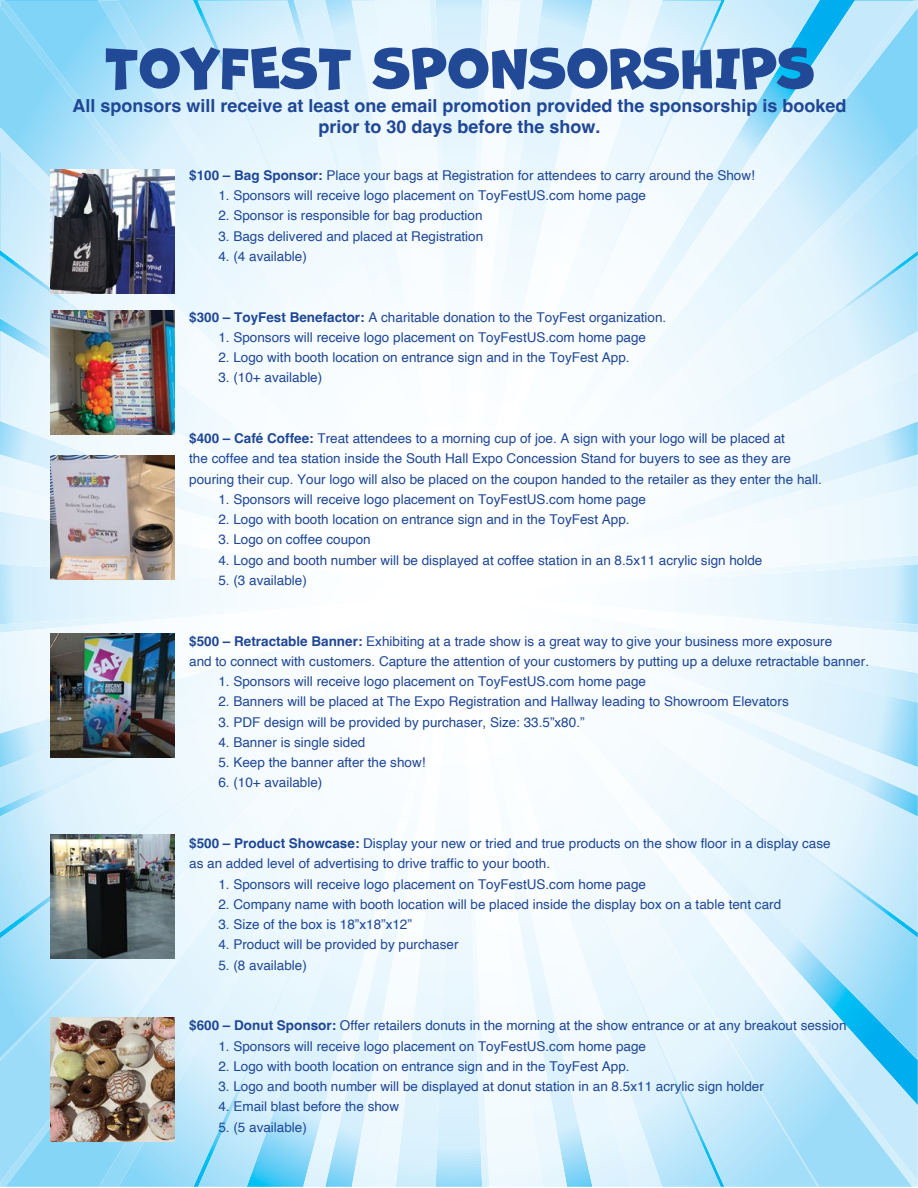
<style>
.page{position:relative;width:918px;height:1188px;background:#fff}
.page>*{position:absolute;margin:0;border:0;box-sizing:border-box;transform-origin:0 0}
.t1{font:52.65px "Marvin";color:#214996}
.t2{font:700 18px/20.2px "Helvetica";color:#1f4795;text-align:center}
.t3{font:13.5px/20.2px "Helvetica";color:#1f4795}
.s1{font-weight:700}
</style>
<div class="page">
<img style="left:461px;top:1px;width:457px;height:254px">
<img style="left:475px;top:128px;width:443px;height:127px">
<img style="left:0;top:1px;width:446px;height:254px">
<img style="left:0;top:255px;width:459px;height:341px">
<img style="left:421px;top:1061px;width:37px;height:126px">
<img style="left:0;top:596px;width:458px;height:465px">
<img style="left:0;top:643px;width:421px;height:544px">
<img style="left:459px;top:255px;width:459px;height:76px">
<img style="left:574px;top:331px;width:344px;height:123px">
<img style="left:818px;top:595px;width:100px;height:592px">
<img style="left:459px;top:594px;width:359px;height:593px">
<img style="left:460px;top:595px;width:25px;height:56px">
<svg style="left:457px;top:579px;width:18px;height:26px"></svg>
<img style="left:528px;top:708px;width:291px;height:479px">
<img style="left:50px;top:311px;width:124px;height:124px">
<img style="left:50px;top:169px;width:124px;height:125px">
<img style="left:50px;top:455px;width:124px;height:124px">
<img style="left:50px;top:633px;width:124px;height:124px">
<img style="left:50px;top:835px;width:124px;height:124px">
<img style="left:50px;top:1017px;width:124px;height:124px">
<h1 class="t1" style="left:104px;top:39px;width:712px">TOYFEST SPONSORSHIPS</h1>
<h2 class="t2" style="left:72px;top:98px;width:776px">All sponsors will receive at least one email promotion provided the sponsorship is booked prior to 30 days before the show.</h2>
<p class="t3" style="left:189px;top:165px;width:567px"><span class="s1">$100 – Bag Sponsor:</span> Place your bags at Registration for attendees to carry around the Show!</p>
<p class="t3" style="left:218px;top:186px;width:429px">1. Sponsors will receive logo placement on ToyFestUS.com home page</p>
<p class="t3" style="left:218px;top:206px;width:266px">2. Sponsor is responsible for bag production</p>
<p class="t3" style="left:218px;top:226px;width:266px">3. Bags delivered and placed at Registration</p>
<p class="t3" style="left:218px;top:246px;width:90px">4. (4 available)</p>
<p class="t3" style="left:189px;top:307px;width:479px"><span class="s1">$300 – ToyFest Benefactor:</span> A charitable donation to the ToyFest organization.</p>
<p class="t3" style="left:218px;top:327px;width:429px">1. Sponsors will receive logo placement on ToyFestUS.com home page</p>
<p class="t3" style="left:218px;top:348px;width:413px">2. Logo with booth location on entrance sign and in the ToyFest App.</p>
<p class="t3" style="left:218px;top:368px;width:105px">3. (10+ available)</p>
<p class="t3" style="left:189px;top:429px;width:634px"><span class="s1">$400 – Café Coffee:</span> Treat attendees to a morning cup of joe. A sign with your logo will be placed at<br>the coffee and tea station inside the South Hall Expo Concession Stand for buyers to see as they are pouring their cup. Your logo will also be placed on the coupon handed to the retailer as they enter the hall.</p>
<p class="t3" style="left:218px;top:489px;width:429px">1. Sponsors will receive logo placement on ToyFestUS.com home page</p>
<p class="t3" style="left:218px;top:510px;width:413px">2. Logo with booth location on entrance sign and in the ToyFest App.</p>
<p class="t3" style="left:218px;top:530px;width:154px">3. Logo on coffee coupon</p>
<p class="t3" style="left:218px;top:550px;width:546px">4. Logo and booth number will be displayed at coffee station in an 8.5x11 acrylic sign holde</p>
<p class="t3" style="left:218px;top:570px;width:90px">5. (3 available)</p>
<p class="t3" style="left:189px;top:631px;width:682px"><span class="s1">$500 – Retractable Banner:</span> Exhibiting at a trade show is a great way to give your business more exposure<br>and to connect with customers. Capture the attention of your customers by putting up a deluxe retractable banner.</p>
<p class="t3" style="left:218px;top:672px;width:429px">1. Sponsors will receive logo placement on ToyFestUS.com home page</p>
<p class="t3" style="left:218px;top:692px;width:572px">2. Banners will be placed at The Expo Registration and Hallway leading to Showroom Elevators</p>
<p class="t3" style="left:218px;top:712px;width:368px">3. PDF design will be provided by purchaser, Size: 33.5”x80.”</p>
<p class="t3" style="left:218px;top:732px;width:149px">4. Banner is single sided</p>
<p class="t3" style="left:218px;top:753px;width:209px">5. Keep the banner after the show!</p>
<p class="t3" style="left:218px;top:773px;width:105px">6. (10+ available)</p>
<p class="t3" style="left:189px;top:834px;width:643px"><span class="s1">$500 – Product Showcase:</span> Display your new or tried and true products on the show floor in a display case as an added level of advertising to drive traffic to your booth.</p>
<p class="t3" style="left:218px;top:874px;width:429px">1. Sponsors will receive logo placement on ToyFestUS.com home page</p>
<p class="t3" style="left:218px;top:894px;width:564px">2. Company name with booth location will be placed inside the display box on a table tent card</p>
<p class="t3" style="left:218px;top:915px;width:195px">3. Size of the box is 18”x18”x12”</p>
<p class="t3" style="left:218px;top:935px;width:242px">4. Product will be provided by purchaser</p>
<p class="t3" style="left:218px;top:955px;width:90px">5. (8 available)</p>
<p class="t3" style="left:189px;top:1016px;width:659px"><span class="s1">$600 – Donut Sponsor:</span> Offer retailers donuts in the morning at the show entrance or at any breakout session</p>
<p class="t3" style="left:218px;top:1036px;width:429px">1. Sponsors will receive logo placement on ToyFestUS.com home page</p>
<p class="t3" style="left:218px;top:1056px;width:413px">2. Logo with booth location on entrance sign and in the ToyFest App.</p>
<p class="t3" style="left:218px;top:1077px;width:547px">3. Logo and booth number will be displayed at donut station in an 8.5x11 acrylic sign holder</p>
<p class="t3" style="left:218px;top:1097px;width:182px">4. Email blast before the show</p>
<p class="t3" style="left:218px;top:1117px;width:90px">5. (5 available)</p>
</div>
